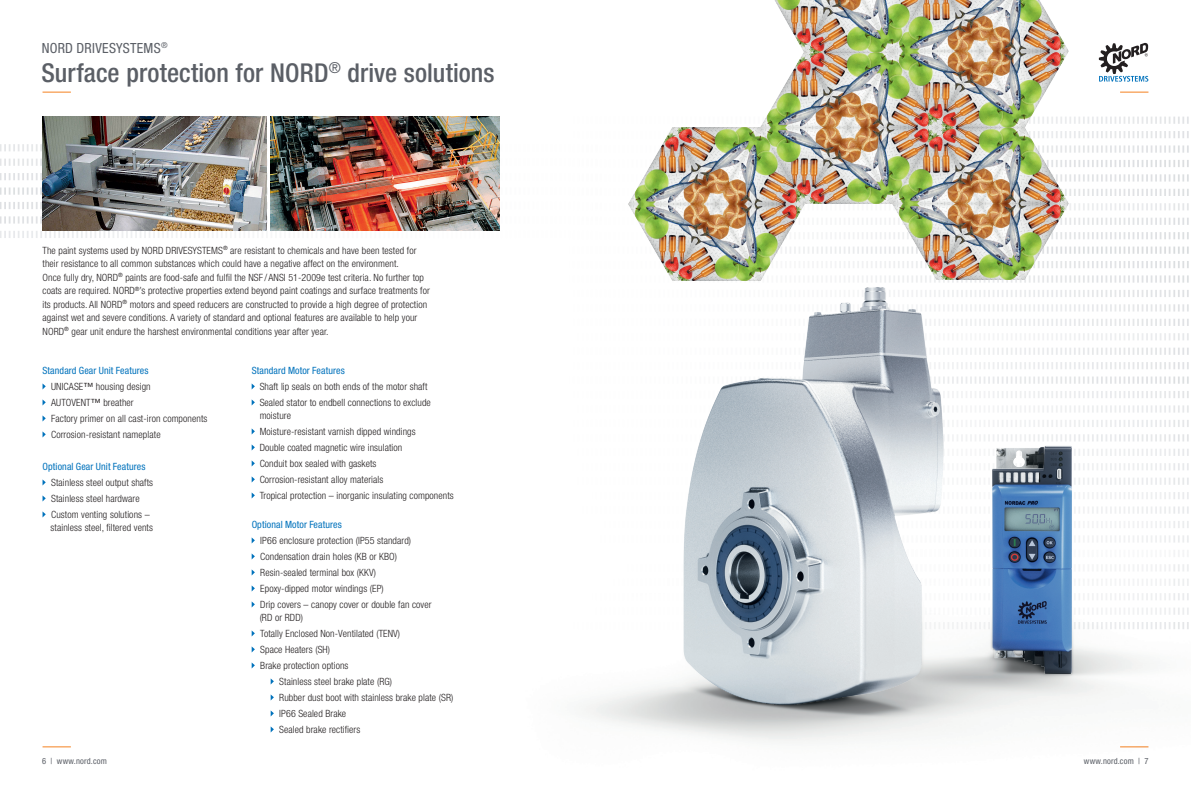
<style>
.page{position:relative;width:1191px;height:792px;background:#fff}
.page>*{position:absolute;margin:0;border:0;box-sizing:border-box;transform-origin:0 0}
.t1{font:500 condensed 26px "Helvetica Neue LT Std";letter-spacing:.005em;color:#5b5f66}
.t2{font:condensed 14px "Helvetica Neue LT Std";letter-spacing:.02em;color:#5b5f66}
.t3{font:300 condensed 10px/13.5px "Helvetica Neue LT Std";letter-spacing:.01em;color:#231f20}
.Copy{font:condensed 10px "Helvetica Neue LT Std";letter-spacing:.01em;color:#0072bc}
.t4{font:condensed 8.5px "Helvetica Neue LT Std";letter-spacing:.02em;color:#5b5f66}
.s1{font-weight:400}
</style>
<div class="page">
<svg style="left:43px;top:746px;width:28px;height:1px"></svg>
<svg style="left:43px;top:92px;width:28px;height:1px"></svg>
<svg style="left:1120px;top:92px;width:28px;height:1px"></svg>
<svg style="left:1098px;top:43px;width:50px;height:39px"></svg>
<svg style="left:266px;top:173px;width:2px;height:7px"></svg>
<svg style="left:266px;top:187px;width:2px;height:8px"></svg>
<svg style="left:266px;top:202px;width:2px;height:7px"></svg>
<svg style="left:266px;top:216px;width:2px;height:8px"></svg>
<img style="left:43px;top:117px;width:223px;height:114px">
<img style="left:270px;top:117px;width:230px;height:114px">
<svg style="left:1069px;top:117px;width:119px;height:7px"></svg>
<svg style="left:1069px;top:131px;width:119px;height:7px"></svg>
<svg style="left:1069px;top:145px;width:119px;height:8px"></svg>
<svg style="left:1069px;top:160px;width:119px;height:7px"></svg>
<svg style="left:1069px;top:174px;width:119px;height:8px"></svg>
<svg style="left:1069px;top:189px;width:119px;height:7px"></svg>
<svg style="left:1068px;top:203px;width:120px;height:7px"></svg>
<svg style="left:849px;top:218px;width:339px;height:5px"></svg>
<img style="left:760px;top:0;width:132px;height:204px">
<img style="left:892px;top:0;width:176px;height:223px">
<img style="left:629px;top:128px;width:175px;height:95px">
<img style="left:473px;top:223px;width:716px;height:525px">
<h2 class="t2" style="left:42px;top:40px;width:127px">NORD DRIVESYSTEMS<sup>®</sup></h2>
<p class="t1" style="left:41px;top:57px;width:455px">Surface protection for NORD<sup>®</sup> drive solutions</p>
<p class="t3" style="left:43px;top:243px;width:375px">The paint systems used by NORD DRIVESYSTEMS<sup>®</sup> are resistant to chemicals and have been tested for their resistance to all common substances which could have a negative affect on the environment.</p>
<p class="t3" style="left:43px;top:270px;width:389px">Once fully dry, NORD<sup>®</sup> paints are food-safe and fulfil the NSF /ANSI 51-2009e test criteria. No further top coats are required. NORD<sup>®</sup>’s protective properties extend beyond paint coatings and surface treatments for its products. All NORD<sup>®</sup> motors and speed reducers are constructed to provide a high degree of protection against wet and severe conditions. A variety of standard and optional features are available to help your NORD<sup>®</sup> gear unit endure the harshest environmental conditions year after year.</p>
<p class="Copy" style="left:43px;top:364px;width:107px">Standard Gear Unit Features</p>
<p class="t3" style="left:51px;top:379px;width:101px">UNICASE<span class="s1">™</span> housing design</p>
<p class="t3" style="left:51px;top:395px;width:84px">AUTOVENT<span class="s1">™</span> breather</p>
<p class="t3" style="left:51px;top:411px;width:158px">Factory primer on all cast-iron components</p>
<p class="t3" style="left:51px;top:427px;width:111px">Corrosion-resistant nameplate</p>
<p class="Copy" style="left:43px;top:460px;width:104px">Optional Gear Unit Features</p>
<p class="t3" style="left:51px;top:475px;width:103px">Stainless steel output shafts</p>
<p class="t3" style="left:51px;top:491px;width:90px">Stainless steel hardware</p>
<p class="t3" style="left:51px;top:507px;width:100px">Custom venting solutions –</p>
<p class="t3" style="left:51px;top:520px;width:104px">stainless steel, filtered vents</p>
<p class="Copy" style="left:252px;top:364px;width:95px">Standard Motor Features</p>
<p class="t3" style="left:260px;top:379px;width:169px">Shaft lip seals on both ends of the motor shaft</p>
<p class="t3" style="left:260px;top:395px;width:173px">Sealed stator to endbell connections to exclude</p>
<p class="t3" style="left:260px;top:408px;width:33px">moisture</p>
<p class="t3" style="left:260px;top:424px;width:158px">Moisture-resistant varnish dipped windings</p>
<p class="t3" style="left:260px;top:440px;width:144px">Double coated magnetic wire insulation</p>
<p class="t3" style="left:260px;top:456px;width:118px">Conduit box sealed with gaskets</p>
<p class="t3" style="left:260px;top:472px;width:125px">Corrosion-resistant alloy materials</p>
<p class="t3" style="left:260px;top:488px;width:196px">Tropical protection – inorganic insulating components</p>
<p class="Copy" style="left:252px;top:518px;width:92px">Optional Motor Features</p>
<p class="t3" style="left:260px;top:533px;width:152px">IP66 enclosure protection (IP55 standard)</p>
<p class="t3" style="left:260px;top:549px;width:138px">Condensation drain holes (KB or KBO)</p>
<p class="t3" style="left:260px;top:565px;width:117px">Resin-sealed terminal box (KKV)</p>
<p class="t3" style="left:260px;top:581px;width:125px">Epoxy-dipped motor windings (EP)</p>
<p class="t3" style="left:260px;top:597px;width:173px">Drip covers – canopy cover or double fan cover</p>
<p class="t3" style="left:260px;top:610px;width:45px">(RD or RDD)</p>
<p class="t3" style="left:260px;top:626px;width:141px">Totally Enclosed Non-Ventilated (TENV)</p>
<p class="t3" style="left:260px;top:642px;width:71px">Space Heaters (SH)</p>
<p class="t3" style="left:260px;top:658px;width:90px">Brake protection options</p>
<p class="t3" style="left:279px;top:674px;width:114px">Stainless steel brake plate (RG)</p>
<p class="t3" style="left:279px;top:690px;width:176px">Rubber dust boot with stainless brake plate (SR)</p>
<p class="t3" style="left:279px;top:706px;width:68px">IP66 Sealed Brake</p>
<p class="t3" style="left:279px;top:722px;width:83px">Sealed brake rectifiers</p>
<p class="t4" style="left:42px;top:756px;width:66px">6 | www.nord.com</p>
<p class="t4" style="left:1083px;top:756px;width:66px">www.nord.com | 7</p>
</div>
